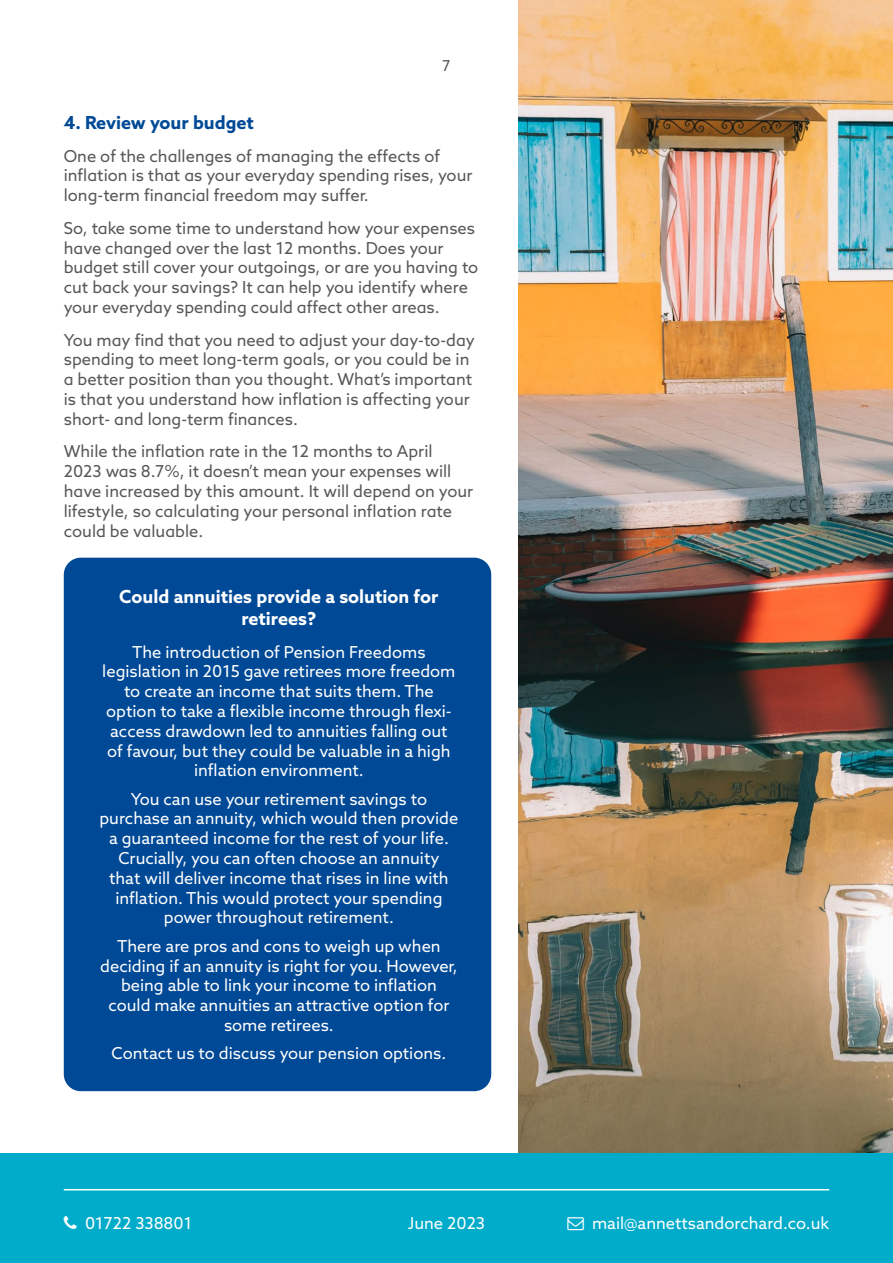
<style>
.page{position:relative;width:893px;height:1263px;background:#fff}
.page>*{position:absolute;margin:0;border:0;box-sizing:border-box;transform-origin:0 0}
.t1{font:700 18px/21.6px "Azo Sans";color:#fff;text-align:center}
.t2{font:700 18px "Azo Sans";color:#004996}
.t3{font:16.5px/19.8px "Azo Sans";color:#fff;text-align:center}
.t4{font:16.5px/19.8px "Azo Sans";color:#575756}
.t5{font:15px "Azo Sans";color:#575756}
</style>
<div class="page">
<img style="left:519px;top:0;width:374px;height:1153px">
<div style="left:0;top:1153px;width:893px;height:110px;background:#00acca"></div>
<hr style="left:64px;top:1189px;width:765px;height:1px;background:#fff">
<div style="left:64px;top:558px;width:427px;height:533px;background:#004996;border-radius:17px"></div>
<p class="t5" style="left:442px;top:56px;width:10px">7</p>
<p class="t2" style="left:64px;top:111px;width:192px">4. Review your budget</p>
<p class="t4" style="left:64px;top:146px;width:410px">One of the challenges of managing the effects of inflation is that as your everyday spending rises, your long-term financial freedom may suffer.</p>
<p class="t4" style="left:64px;top:218px;width:416px">So, take some time to understand how your expenses have changed over the last 12 months. Does your budget still cover your outgoings, or are you having to cut back your savings? It can help you identify where your everyday spending could affect other areas.</p>
<p class="t4" style="left:64px;top:330px;width:413px">You may find that you need to adjust your day-to-day spending to meet long-term goals, or you could be in a better position than you thought. What’s important is that you understand how inflation is affecting your short- and long-term finances.</p>
<p class="t4" style="left:64px;top:441px;width:411px">While the inflation rate in the 12 months to April 2023 was 8.7%, it doesn’t mean your expenses will have increased by this amount. It will depend on your lifestyle, so calculating your personal inflation rate could be valuable.</p>
<p class="t1" style="left:119px;top:586px;width:321px">Could annuities provide a solution for retirees?</p>
<p class="t3" style="left:102px;top:641px;width:355px">The introduction of Pension Freedoms legislation in 2015 gave retirees more freedom to create an income that suits them. The option to take a flexible income through flexi&shy;access drawdown led to annuities falling out of favour, but they could be valuable in a high inflation environment.</p>
<p class="t3" style="left:99px;top:789px;width:360px">You can use your retirement savings to purchase an annuity, which would then provide a guaranteed income for the rest of your life.<br>Crucially, you can often choose an annuity<br>that will deliver income that rises in line with inflation. This would protect your spending power throughout retirement.</p>
<p class="t3" style="left:100px;top:936px;width:359px">There are pros and cons to weigh up when deciding if an annuity is right for you. However, being able to link your income to inflation could make annuities an attractive option for some retirees.</p>
<p class="t3" style="left:112px;top:1043px;width:336px">Contact us to discuss your pension options.</p>
<p class="t3" style="left:85px;top:1213px;width:109px">01722 338801</p>
<p class="t3" style="left:592px;top:1213px;width:239px">mail@annettsandorchard.co.uk</p>
<p class="t3" style="left:408px;top:1213px;width:79px">June 2023</p>
</div>
